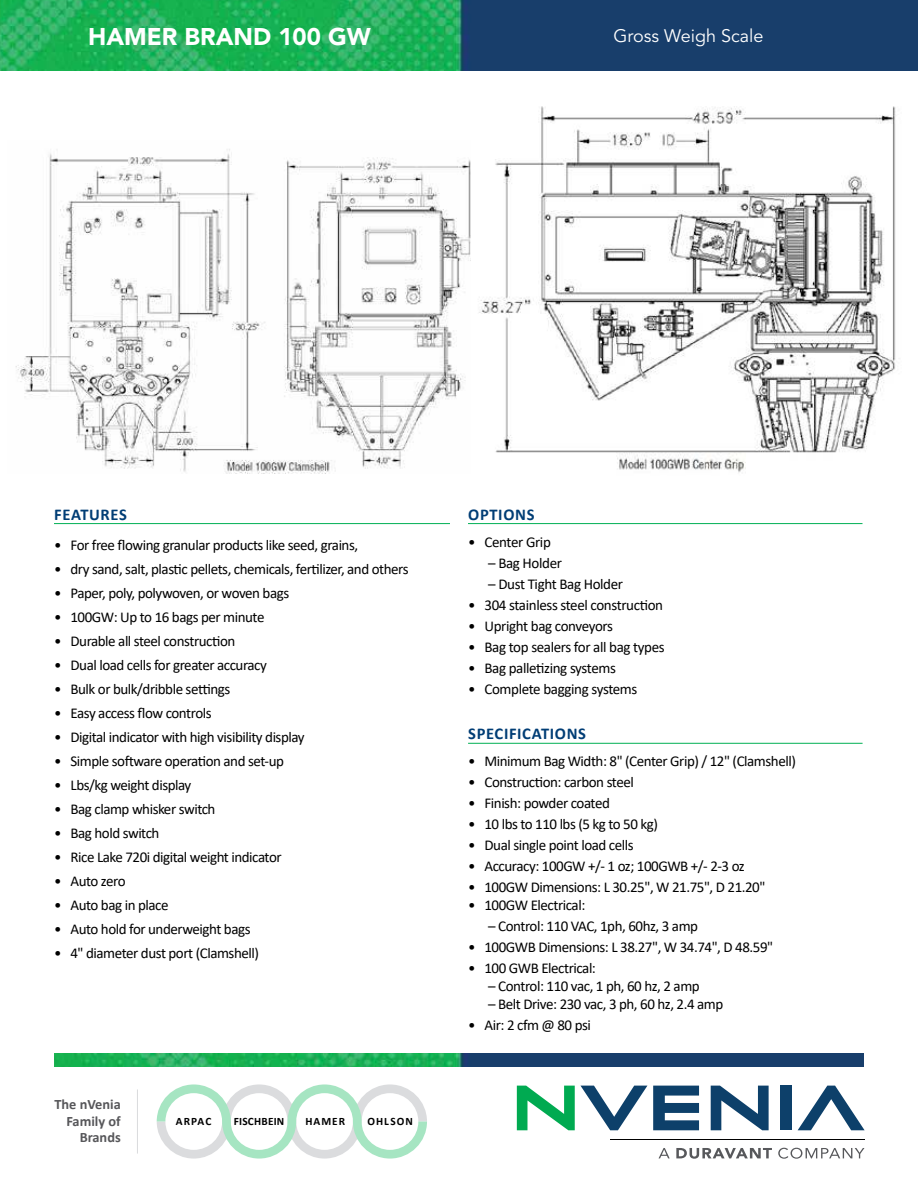
<style>
.page{position:relative;width:918px;height:1188px;background:#fff}
.page>*{position:absolute;margin:0;border:0;box-sizing:border-box;transform-origin:0 0}
.t1{font:900 24px "Avenir LT Std";color:#fff}
.t2{font:18px "Avenir LT Std";color:#fff}
.t3{font:700 16.5px "Calibri";letter-spacing:.04em;color:#003d75}
.t4{font:15px "Calibri";letter-spacing:-.03em;color:#000}
.t5{font:700 14.4px/16.4px "Calibri";color:#57575a;text-align:right}
.t6{font:700 11.25px "Calibri";letter-spacing:.09em;color:#000}
.t7{font:700 11.25px "Calibri";letter-spacing:.015em;color:#000}
</style>
<div class="page">
<svg style="left:157px;top:1084px;width:270px;height:75px"></svg>
<hr style="left:137px;top:1089px;width:1px;height:65px;background:#dbdcde">
<svg style="left:659px;top:1148px;width:11px;height:10px"></svg>
<svg style="left:676px;top:1148px;width:96px;height:11px"></svg>
<svg style="left:778px;top:1148px;width:87px;height:11px"></svg>
<hr style="left:610px;top:1139px;width:255px;height:1px;background:#000">
<svg style="left:517px;top:1086px;width:130px;height:44px"></svg>
<svg style="left:711px;top:1086px;width:58px;height:44px"></svg>
<div style="left:780px;top:1086px;width:12px;height:44px;background:#0d406a"></div>
<svg style="left:798px;top:1086px;width:67px;height:44px"></svg>
<svg style="left:653px;top:1086px;width:46px;height:44px"></svg>
<img style="left:54px;top:1053px;width:810px;height:13px">
<img style="left:0;top:0;width:918px;height:71px">
<hr style="left:54px;top:523px;width:396px;height:1px;background:#00b054">
<hr style="left:468px;top:523px;width:395px;height:1px;background:#00b054">
<hr style="left:468px;top:743px;width:395px;height:1px;background:#00b054">
<img style="left:15px;top:149px;width:456px;height:325px">
<img style="left:479px;top:106px;width:417px;height:367px">
<h1 class="t1" style="left:88px;top:22px;width:284px">HAMER BRAND 100 GW</h1>
<p class="t2" style="left:613px;top:29px;width:152px">Gross Weigh Scale</p>
<p class="t3" style="left:54px;top:504px;width:74px">FEATURES</p>
<p class="t4" style="left:54px;top:540px;width:306px">• For free flowing granular products like seed, grains,</p>
<p class="t4" style="left:54px;top:564px;width:356px">• dry sand, salt, plastic pellets, chemicals, fertilizer, and others</p>
<p class="t4" style="left:54px;top:588px;width:237px">• Paper, poly, polywoven, or woven bags</p>
<p class="t4" style="left:54px;top:612px;width:212px">• 100GW: Up to 16 bags per minute</p>
<p class="t4" style="left:54px;top:636px;width:183px">• Durable all steel construction</p>
<p class="t4" style="left:54px;top:660px;width:214px">• Dual load cells for greater accuracy</p>
<p class="t4" style="left:54px;top:684px;width:178px">• Bulk or bulk/dribble settings</p>
<p class="t4" style="left:54px;top:708px;width:159px">• Easy access flow controls</p>
<p class="t4" style="left:54px;top:732px;width:252px">• Digital indicator with high visibility display</p>
<p class="t4" style="left:54px;top:756px;width:231px">• Simple software operation and set-up</p>
<p class="t4" style="left:54px;top:780px;width:139px">• Lbs/kg weight display</p>
<p class="t4" style="left:54px;top:804px;width:163px">• Bag clamp whisker switch</p>
<p class="t4" style="left:54px;top:828px;width:107px">• Bag hold switch</p>
<p class="t4" style="left:54px;top:852px;width:229px">• Rice Lake 720i digital weight indicator</p>
<p class="t4" style="left:54px;top:876px;width:73px">• Auto zero</p>
<p class="t4" style="left:54px;top:900px;width:116px">• Auto bag in place</p>
<p class="t4" style="left:54px;top:924px;width:198px">• Auto hold for underweight bags</p>
<p class="t4" style="left:54px;top:948px;width:206px">• 4" diameter dust port (Clamshell)</p>
<p class="t5" style="left:55px;top:1098px;width:68px">The nVenia<br>Family of<br>Brands</p>
<p class="t6" style="left:176px;top:1117px;width:37px">ARPAC</p>
<p class="t7" style="left:234px;top:1117px;width:52px">FISCHBEIN</p>
<p class="t6" style="left:305px;top:1117px;width:41px">HAMER</p>
<p class="t6" style="left:367px;top:1117px;width:47px">OHLSON</p>
<p class="t3" style="left:468px;top:504px;width:68px">OPTIONS</p>
<p class="t4" style="left:468px;top:537px;width:84px">• Center Grip</p>
<p class="t4" style="left:488px;top:553px;width:75px">– Bag Holder</p>
<p class="t4" style="left:488px;top:574px;width:136px">– Dust Tight Bag Holder</p>
<p class="t4" style="left:468px;top:600px;width:197px">• 304 stainless steel construction</p>
<p class="t4" style="left:468px;top:621px;width:147px">• Upright bag conveyors</p>
<p class="t4" style="left:468px;top:642px;width:198px">• Bag top sealers for all bag types</p>
<p class="t4" style="left:468px;top:663px;width:149px">• Bag palletizing systems</p>
<p class="t4" style="left:468px;top:684px;width:171px">• Complete bagging systems</p>
<p class="t3" style="left:468px;top:723px;width:119px">SPECIFICATIONS</p>
<p class="t4" style="left:468px;top:756px;width:329px">• Minimum Bag Width: 8" (Center Grip) / 12" (Clamshell)</p>
<p class="t4" style="left:468px;top:777px;width:167px">• Construction: carbon steel</p>
<p class="t4" style="left:468px;top:798px;width:143px">• Finish: powder coated</p>
<p class="t4" style="left:468px;top:819px;width:192px">• 10 lbs to 110 lbs (5 kg to 50 kg)</p>
<p class="t4" style="left:468px;top:840px;width:167px">• Dual single point load cells</p>
<p class="t4" style="left:468px;top:861px;width:278px">• Accuracy: 100GW +/- 1 oz; 100GWB +/- 2-3 oz</p>
<p class="t4" style="left:468px;top:882px;width:299px">• 100GW Dimensions: L 30.25", W 21.75", D 21.20"</p>
<p class="t4" style="left:468px;top:900px;width:119px">• 100GW Electrical:</p>
<p class="t4" style="left:488px;top:916px;width:211px">– Control: 110 VAC, 1ph, 60hz, 3 amp</p>
<p class="t4" style="left:468px;top:942px;width:307px">• 100GWB Dimensions: L 38.27", W 34.74", D 48.59"</p>
<p class="t4" style="left:468px;top:963px;width:130px">• 100 GWB Electrical:</p>
<p class="t4" style="left:488px;top:976px;width:213px">– Control: 110 vac, 1 ph, 60 hz, 2 amp</p>
<p class="t4" style="left:488px;top:994px;width:237px">– Belt Drive: 230 vac, 3 ph, 60 hz, 2.4 amp</p>
<p class="t4" style="left:468px;top:1020px;width:124px">• Air: 2 cfm @ 80 psi</p>
</div>
